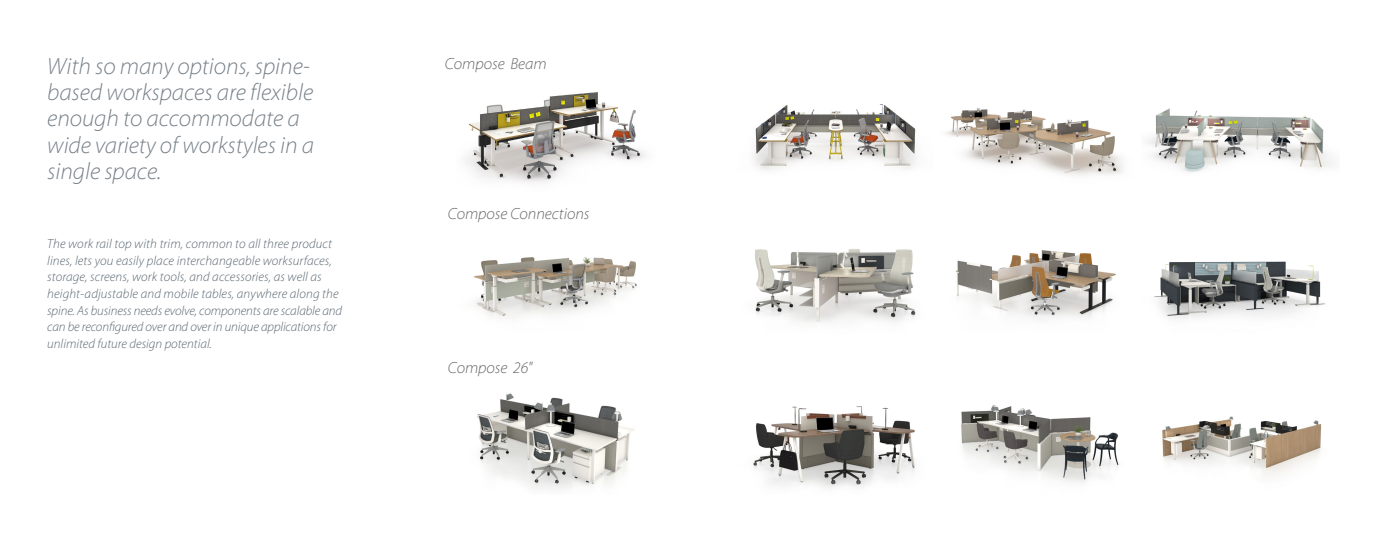
<style>
.page{position:relative;width:1386px;height:536px;background:#fff}
.page>*{position:absolute;margin:0;border:0;box-sizing:border-box;transform-origin:0 0}
.t1{font:italic 300 semi-expanded 23.62px/26.2px "Myriad Pro";color:#757f86;scale:.93 1}
.t2{font:italic 300 semi-expanded 16.19px "Myriad Pro";color:#636466;scale:.93 1}
.t3{font:italic 300 13.12px/16.6px "Myriad Pro";letter-spacing:.005em;color:#596670}
</style>
<div class="page">
<img style="left:465px;top:92px;width:180px;height:91px">
<img style="left:754px;top:104px;width:162px;height:66px">
<img style="left:945px;top:108px;width:179px;height:67px">
<img style="left:1148px;top:108px;width:184px;height:64px">
<img style="left:474px;top:257px;width:163px;height:61px">
<img style="left:755px;top:249px;width:161px;height:74px">
<img style="left:956px;top:250px;width:160px;height:69px">
<img style="left:1154px;top:261px;width:171px;height:58px">
<img style="left:477px;top:393px;width:158px;height:97px">
<img style="left:753px;top:406px;width:162px;height:82px">
<img style="left:961px;top:405px;width:158px;height:78px">
<img style="left:1162px;top:416px;width:160px;height:61px">
<h1 class="t1" style="left:47px;top:53px;width:288px">With so many options, spine&shy;based workspaces are flexible enough to accommodate a wide variety of workstyles in a single space.</h1>
<p class="t3" style="left:47px;top:235px;width:296px">The work rail top with trim, common to all three product lines, lets you easily place interchangeable worksurfaces, storage, screens, work tools, and accessories, as well as height-adjustable and mobile tables, anywhere along the spine. As business needs evolve, components are scalable and can be reconfigured over and over in unique applications for unlimited future design potential.</p>
<p class="t2" style="left:445px;top:55px;width:111px">Compose Beam</p>
<p class="t2" style="left:448px;top:204px;width:154px">Compose Connections</p>
<p class="t2" style="left:448px;top:359px;width:92px">Compose 26"</p>
</div>
